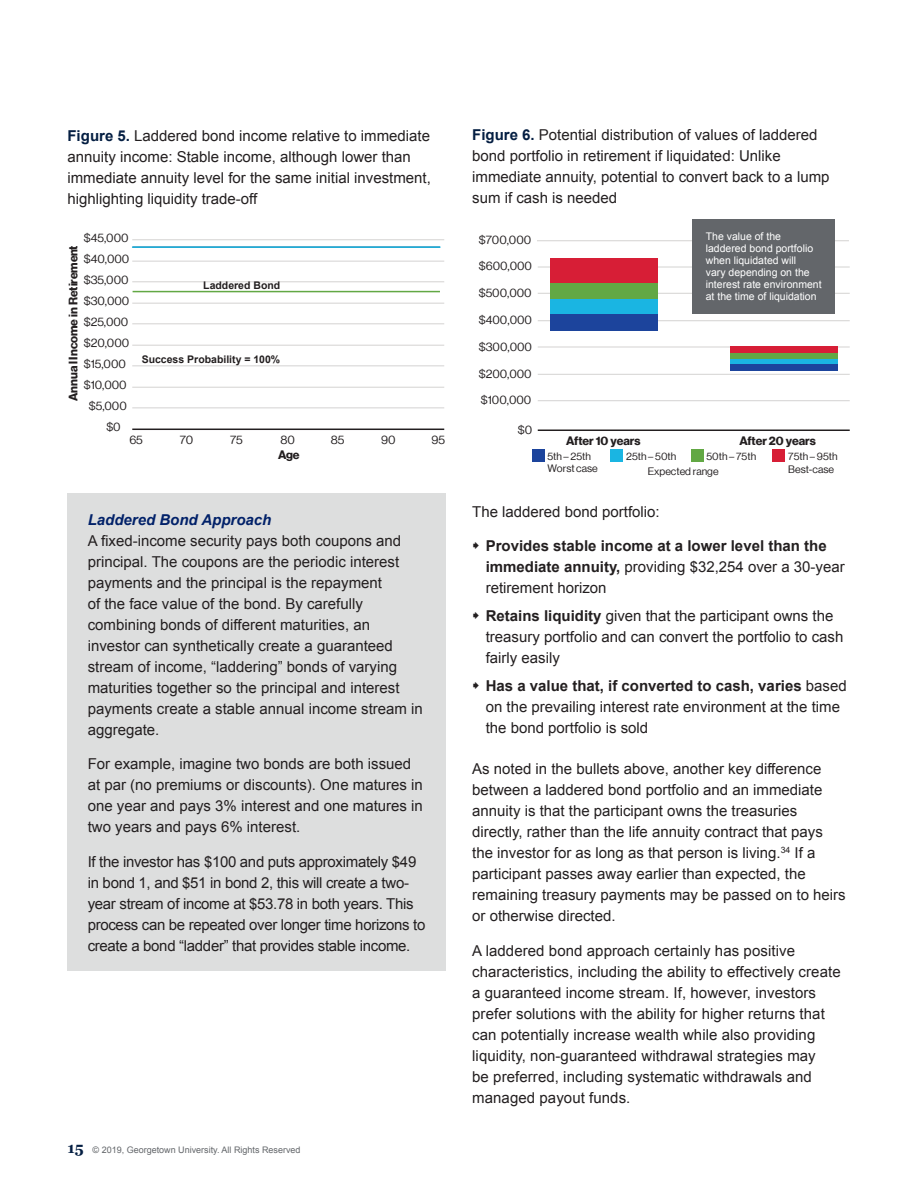
<style>
.page{position:relative;width:918px;height:1188px;background:#fff}
.page>*{position:absolute;margin:0;border:0;box-sizing:border-box;transform-origin:0 0}
.t1{font:15px/21px "Arial";color:#231f20}
.t2{font:15px/21px "Arial";letter-spacing:-.02em;color:#231f20}
.t3{font:700 15px/21px "Arial";color:#231f20}
.t4{font:italic 700 15px "Arial";color:#012169}
.t5{font:12px "N Haas Grotesk DS Pro 55 Rg";letter-spacing:-.005em;color:#231f20}
.t6{font:12px "N Haas Grotesk DS Pro 75 Bd";color:#231f20}
.t7{font:10.5px/12px "Arial";color:#fff}
.t8{font:10.5px/12.6px "N Haas Grotesk DS Pro 55 Rg";color:#231f20}
.t9{font:700 10.5px "Arial";color:#231f20}
.t10{font:9px "Arial";color:#63666a}
.s1{font-weight:700;color:#041e42}
.s2{font-family:"Georgia";font-weight:700;font-size:15px;color:#041e42}
.s3{font-weight:400}
.s4{font-weight:700}
</style>
<div class="page">
<div style="left:68px;top:493px;width:378px;height:478px;background:#dddede"></div>
<hr style="left:132px;top:239px;width:312px;height:1px;background:#dad9d8">
<hr style="left:132px;top:261px;width:312px;height:1px;background:#dad9d8">
<hr style="left:132px;top:281px;width:312px;height:1px;background:#dad9d8">
<hr style="left:132px;top:303px;width:312px;height:1px;background:#dad9d8">
<hr style="left:132px;top:323px;width:312px;height:1px;background:#dad9d8">
<hr style="left:132px;top:345px;width:312px;height:1px;background:#dad9d8">
<hr style="left:132px;top:365px;width:312px;height:1px;background:#dad9d8">
<hr style="left:132px;top:387px;width:312px;height:1px;background:#dad9d8">
<hr style="left:132px;top:407px;width:312px;height:1px;background:#dad9d8">
<hr style="left:132px;top:429px;width:312px;height:1px;background:#231f20">
<hr style="left:133px;top:246px;width:307px;height:2px;background:#1ab5e2">
<hr style="left:133px;top:291px;width:307px;height:1px;background:#62a844">
<hr style="left:537px;top:240px;width:312px;height:1px;background:#dad9d8">
<hr style="left:538px;top:266px;width:312px;height:2px;background:#dad9d8">
<hr style="left:538px;top:293px;width:312px;height:1px;background:#dad9d8">
<hr style="left:538px;top:320px;width:312px;height:1px;background:#dad9d8">
<hr style="left:538px;top:346px;width:312px;height:2px;background:#dad9d8">
<hr style="left:538px;top:374px;width:312px;height:1px;background:#dad9d8">
<hr style="left:538px;top:400px;width:312px;height:1px;background:#dad9d8">
<hr style="left:538px;top:430px;width:312px;height:1px;background:#231f20">
<div style="left:730px;top:364px;width:108px;height:7px;background:#1c449c"></div>
<div style="left:730px;top:359px;width:108px;height:5px;background:#1ab5e2"></div>
<div style="left:730px;top:353px;width:108px;height:6px;background:#62a844"></div>
<div style="left:550px;top:258px;width:107px;height:26px;background:#d71e36"></div>
<div style="left:730px;top:346px;width:108px;height:7px;background:#d71e36"></div>
<div style="left:550px;top:314px;width:107px;height:17px;background:#1c449c"></div>
<div style="left:550px;top:299px;width:107px;height:15px;background:#1ab5e2"></div>
<div style="left:550px;top:284px;width:107px;height:15px;background:#62a844"></div>
<div style="left:532px;top:449px;width:12px;height:13px;background:#1c449c"></div>
<div style="left:611px;top:449px;width:12px;height:13px;background:#1ab5e2"></div>
<div style="left:691px;top:449px;width:12px;height:13px;background:#62a844"></div>
<div style="left:773px;top:449px;width:12px;height:13px;background:#d71e36"></div>
<div style="left:692px;top:219px;width:143px;height:95px;background:#63666a"></div>
<p class="t1" style="left:68px;top:126px;width:365px"><span class="s1">Figure 5.</span> Laddered bond income relative to immediate annuity income: Stable income, although lower than immediate annuity level for the same initial investment, highlighting liquidity trade-off</p>
<p class="t5" style="left:84px;top:233px;width:46px">$45,000</p>
<p class="t6" style="left:69px;top:401px;width:156px;rotate:-90deg">Annual Income in Retirement</p>
<p class="t5" style="left:84px;top:254px;width:47px">$40,000</p>
<p class="t5" style="left:84px;top:275px;width:46px">$35,000</p>
<p class="t5" style="left:84px;top:296px;width:47px">$30,000</p>
<p class="t5" style="left:84px;top:317px;width:46px">$25,000</p>
<p class="t5" style="left:84px;top:338px;width:47px">$20,000</p>
<p class="t5" style="left:84px;top:359px;width:44px">$15,000</p>
<p class="t5" style="left:84px;top:380px;width:44px">$10,000</p>
<p class="t5" style="left:89px;top:401px;width:39px">$5,000</p>
<p class="t5" style="left:106px;top:422px;width:16px">$0</p>
<p class="t9" style="left:203px;top:281px;width:79px">Laddered Bond</p>
<p class="t9" style="left:142px;top:355px;width:140px">Success Probability = 100%</p>
<p class="t5" style="left:129px;top:435px;width:15px">65</p>
<p class="t5" style="left:180px;top:435px;width:15px">70</p>
<p class="t5" style="left:230px;top:435px;width:14px">75</p>
<p class="t5" style="left:280px;top:435px;width:16px">80</p>
<p class="t5" style="left:331px;top:435px;width:15px">85</p>
<p class="t5" style="left:381px;top:435px;width:16px">90</p>
<p class="t5" style="left:432px;top:435px;width:15px">95</p>
<p class="t6" style="left:278px;top:450px;width:23px">Age</p>
<p class="t4" style="left:88px;top:514px;width:185px">Laddered Bond Approach</p>
<p class="t1" style="left:88px;top:530px;width:337px">A fixed-income security pays both coupons and principal. The coupons are the periodic interest payments and the principal is the repayment<br>of the face value of the bond. By carefully combining bonds of different maturities, an investor can synthetically create a guaranteed stream of income, “laddering” bonds of varying maturities together so the principal and interest payments create a stable annual income stream in aggregate.</p>
<p class="t1" style="left:88px;top:754px;width:337px">For example, imagine two bonds are both issued at par (no premiums or discounts). One matures in one year and pays 3% interest and one matures in two years and pays 6% interest.</p>
<p class="t2" style="left:88px;top:852px;width:339px">If the investor has $100 and puts approximately $49 in bond 1, and $51 in bond 2, this will create a two&shy;year stream of income at $53.78 in both years. This process can be repeated over longer time horizons to create a bond “ladder” that provides stable income.</p>
<p class="t10" style="left:68px;top:1146px;width:235px"><span class="s2">15</span> © 2019, Georgetown University. All Rights Reserved</p>
<p class="t1" style="left:472px;top:125px;width:359px"><span class="s1">Figure 6.</span> Potential distribution of values of laddered bond portfolio in retirement if liquidated: Unlike immediate annuity, potential to convert back to a lump sum if cash is needed</p>
<p class="t5" style="left:479px;top:235px;width:54px">$700,000</p>
<p class="t5" style="left:479px;top:261px;width:55px">$600,000</p>
<p class="t5" style="left:479px;top:288px;width:54px">$500,000</p>
<p class="t5" style="left:479px;top:315px;width:55px">$400,000</p>
<p class="t5" style="left:479px;top:342px;width:55px">$300,000</p>
<p class="t5" style="left:479px;top:369px;width:54px">$200,000</p>
<p class="t5" style="left:481px;top:395px;width:52px">$100,000</p>
<p class="t5" style="left:518px;top:425px;width:16px">$0</p>
<p class="t7" style="left:706px;top:231px;width:117px">The value of the laddered bond portfolio when liquidated will<br>vary depending on the interest rate environment at the time of liquidation</p>
<p class="t6" style="left:566px;top:436px;width:76px">After 10 years</p>
<p class="t6" style="left:739px;top:436px;width:78px">After 20 years</p>
<p class="t8" style="left:547px;top:450px;width:52px">5th – 25th<br>Worst case</p>
<p class="t8" style="left:626px;top:451px;width:52px">25th – 50th</p>
<p class="t8" style="left:706px;top:450px;width:51px">50th – 75th</p>
<p class="t8" style="left:788px;top:451px;width:51px">75th – 95th</p>
<p class="t8" style="left:648px;top:465px;width:72px">Expected range</p>
<p class="t8" style="left:788px;top:463px;width:47px">Best-case</p>
<p class="t1" style="left:472px;top:502px;width:189px">The laddered bond portfolio:</p>
<p class="t3" style="left:486px;top:537px;width:361px">Provides stable income at a lower level than the immediate annuity, <span class="s3">providing $32,254 over a 30-year retirement horizon</span></p>
<p class="t1" style="left:486px;top:606px;width:359px"><span class="s4">Retains liquidity</span> given that the participant owns the treasury portfolio and can convert the portfolio to cash fairly easily</p>
<p class="t1" style="left:486px;top:676px;width:362px"><span class="s4">Has a value that, if converted to cash, varies</span> based on the prevailing interest rate environment at the time the bond portfolio is sold</p>
<p class="t1" style="left:472px;top:759px;width:375px">As noted in the bullets above, another key difference between a laddered bond portfolio and an immediate annuity is that the participant owns the treasuries directly, rather than the life annuity contract that pays the investor for as long as that person is living.<sup>34</sup> If a participant passes away earlier than expected, the remaining treasury payments may be passed on to heirs or otherwise directed.</p>
<p class="t1" style="left:472px;top:941px;width:370px">A laddered bond approach certainly has positive characteristics, including the ability to effectively create a guaranteed income stream. If, however, investors prefer solutions with the ability for higher returns that can potentially increase wealth while also providing liquidity, non-guaranteed withdrawal strategies may<br>be preferred, including systematic withdrawals and managed payout funds.</p>
</div>
